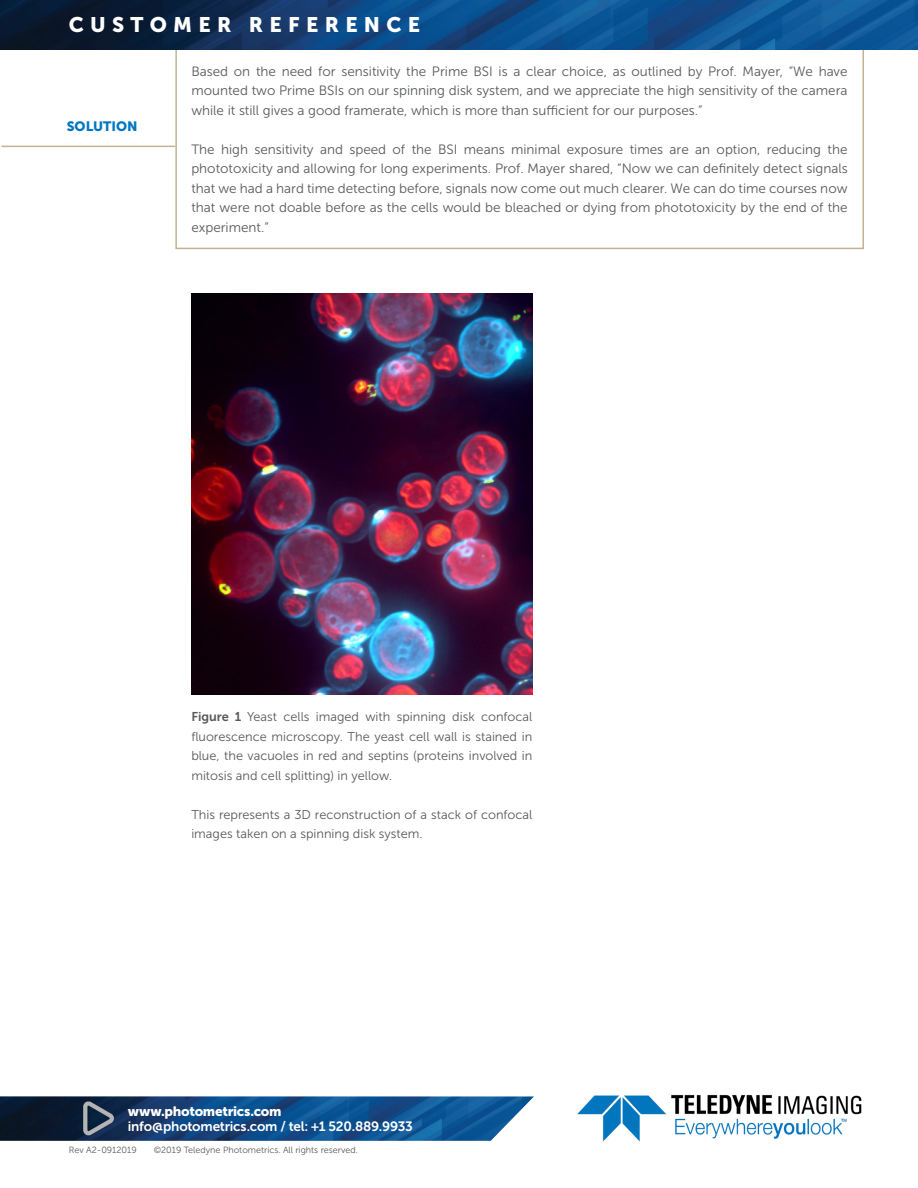
<style>
.page{position:relative;width:918px;height:1188px;background:#fff}
.page>*{position:absolute;margin:0;border:0;box-sizing:border-box;transform-origin:0 0}
.t1{font:21px "Museo Sans 900";letter-spacing:.3em;color:#fff}
.t2{font:13.5px/19.5px "Museo Sans 300";color:#58595b;text-align:justify}
.t3{font:13.5px "Museo Sans 700";letter-spacing:-.015em;color:#fff}
.t4{font:13.5px "Museo Sans 900";letter-spacing:-.02em;color:#fff}
.t5{font:13.5px "Museo Sans 900";color:#0076c0}
.t6{font:12.75px/19.5px "Museo Sans 300";color:#58595b;text-align:justify}
.t7{font:9px "Museo Sans 300";color:#58595b}
.s1{font-family:"Museo Sans 700"}
</style>
<div class="page">
<hr style="left:1px;top:146px;width:174px;height:1px;background:#c3b393">
<div style="left:175px;top:47px;width:689px;height:202px;border:2px solid #c3b393"></div>
<img style="left:191px;top:293px;width:341px;height:402px">
<img style="left:0;top:0;width:918px;height:49px">
<img style="left:577px;top:1094px;width:285px;height:48px">
<img style="left:0;top:1096px;width:534px;height:45px">
<svg style="left:83px;top:1101px;width:31px;height:34px"></svg>
<p class="t1" style="left:69px;top:13px;width:353px">CUSTOMER REFERENCE</p>
<p class="t5" style="left:67px;top:119px;width:72px">SOLUTION</p>
<p class="t2" style="left:191px;top:61px;width:658px">Based on the need for sensitivity the Prime BSI is a clear choice, as outlined by Prof. Mayer, “We have mounted two Prime BSIs on our spinning disk system, and we appreciate the high sensitivity of the camera while it still gives a good framerate, which is more than sufficient for our purposes.”</p>
<p class="t2" style="left:191px;top:139px;width:658px">The high sensitivity and speed of the BSI means minimal exposure times are an option, reducing the phototoxicity and allowing for long experiments. Prof. Mayer shared, “Now we can definitely detect signals that we had a hard time detecting before, signals now come out much clearer. We can do time courses now that were not doable before as the cells would be bleached or dying from phototoxicity by the end of the experiment.”</p>
<p class="t6" style="left:191px;top:707px;width:343px"><span class="s1">Figure 1</span> Yeast cells imaged with spinning disk confocal fluorescence microscopy. The yeast cell wall is stained in blue, the vacuoles in red and septins (proteins involved in mitosis and cell splitting) in yellow.</p>
<p class="t6" style="left:191px;top:805px;width:343px">This represents a 3D reconstruction of a stack of confocal images taken on a spinning disk system.</p>
<p class="t4" style="left:128px;top:1104px;width:155px">www.photometrics.com</p>
<p class="t3" style="left:128px;top:1119px;width:287px">info@photometrics.com / tel: +1 520.889.9933</p>
<p class="t7" style="left:69px;top:1145px;width:69px">Rev A2-0912019</p>
<p class="t7" style="left:154px;top:1145px;width:206px">©2019 Teledyne Photometrics. All rights reserved.</p>
</div>
